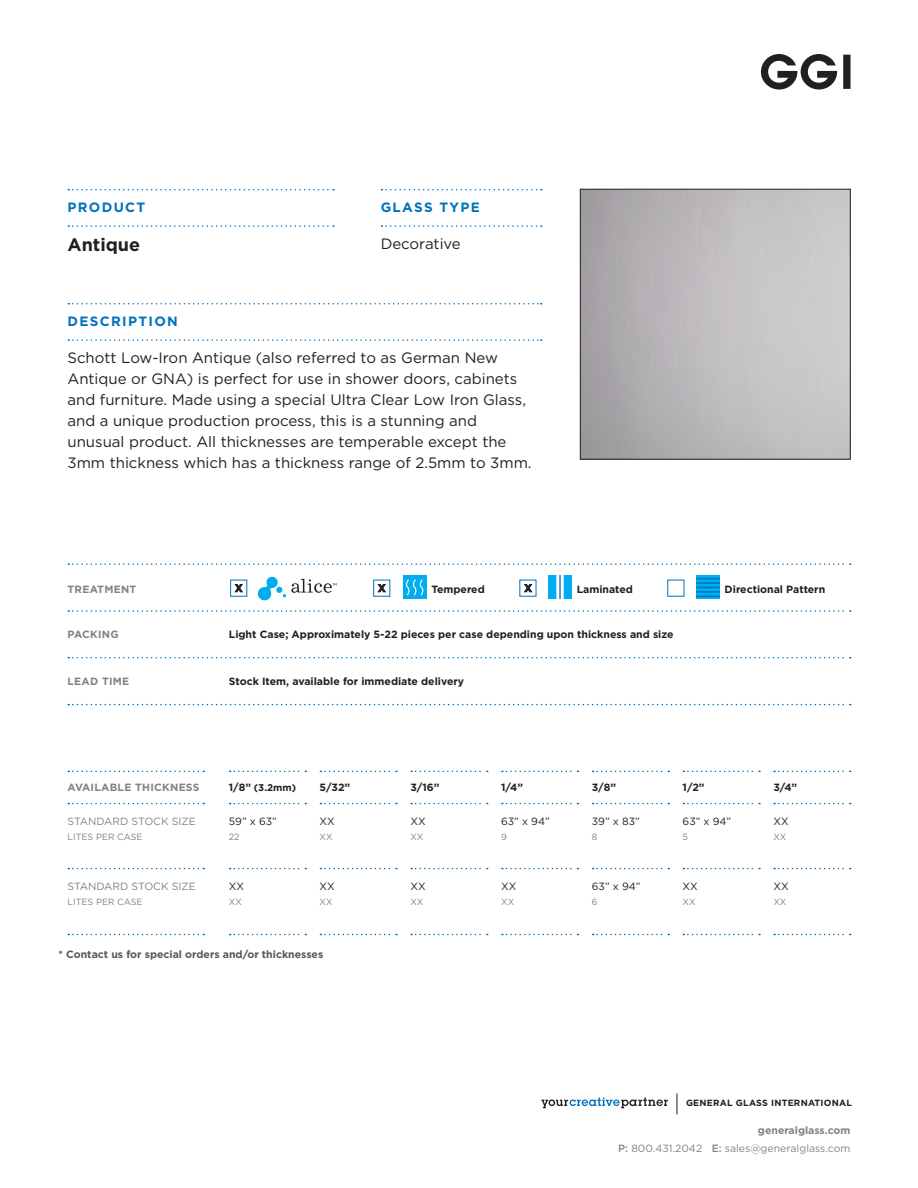
<style>
.page{position:relative;width:918px;height:1188px;background:#fff}
.page>*{position:absolute;margin:0;border:0;box-sizing:border-box;transform-origin:0 0}
.t1{font:700 18px "Gotham";color:#231f20}
.t2{font:15px/21px "Gotham";color:#231f20}
.t3{font:700 13.5px "Gotham";letter-spacing:.1em;color:#0072bc}
.t4{font:700 10.5px "Gotham";color:#231f20}
.t5{font:10.5px "Gotham";color:#808285}
.t6{font:10.5px "Gotham";color:#231f20}
.t7{font:700 10.5px "Gotham";color:#57585a}
.t8{font:700 10.5px "Gotham";letter-spacing:.025em;color:#808285}
.t9{font:700 10.5px "Gotham";color:#808285}
.t10{font:700 9.75px "Gotham";color:#231f20}
.t11{font:9px "Gotham";color:#808285}
.t12{font:700 9px "Gotham";letter-spacing:.025em;color:#231f20}
.s1{font-size:10.5px}
.s2{font-weight:500}
</style>
<div class="page">
<div style="left:696px;top:576px;width:24px;height:23px;background:linear-gradient(to right,#00a9eb,#00a9eb)"></div>
<svg style="left:381px;top:189px;width:161px;height:1px"></svg>
<svg style="left:381px;top:225px;width:161px;height:2px"></svg>
<svg style="left:68px;top:189px;width:266px;height:1px"></svg>
<svg style="left:68px;top:225px;width:266px;height:2px"></svg>
<svg style="left:68px;top:303px;width:474px;height:1px"></svg>
<svg style="left:68px;top:339px;width:474px;height:2px"></svg>
<svg style="left:68px;top:563px;width:783px;height:2px"></svg>
<svg style="left:68px;top:610px;width:783px;height:2px"></svg>
<svg style="left:68px;top:657px;width:783px;height:1px"></svg>
<svg style="left:68px;top:704px;width:783px;height:1px"></svg>
<div style="left:230px;top:580px;width:17px;height:17px;border:1px solid #0072bc"></div>
<div style="left:373px;top:580px;width:17px;height:17px;border:1px solid #0072bc"></div>
<div style="left:403px;top:576px;width:23px;height:23px;background:#00aeef"></div>
<svg style="left:406px;top:579px;width:18px;height:17px"></svg>
<svg style="left:258px;top:577px;width:79px;height:24px"></svg>
<div style="left:548px;top:576px;width:24px;height:23px;background:#00aeef"></div>
<svg style="left:230px;top:771px;width:76px;height:1px"></svg>
<svg style="left:230px;top:803px;width:76px;height:1px"></svg>
<svg style="left:230px;top:868px;width:76px;height:1px"></svg>
<svg style="left:230px;top:934px;width:76px;height:1px"></svg>
<svg style="left:68px;top:868px;width:136px;height:1px"></svg>
<svg style="left:68px;top:934px;width:136px;height:1px"></svg>
<svg style="left:320px;top:868px;width:77px;height:1px"></svg>
<svg style="left:320px;top:934px;width:77px;height:1px"></svg>
<svg style="left:411px;top:868px;width:77px;height:1px"></svg>
<svg style="left:411px;top:934px;width:77px;height:1px"></svg>
<svg style="left:502px;top:868px;width:77px;height:1px"></svg>
<svg style="left:502px;top:934px;width:77px;height:1px"></svg>
<svg style="left:593px;top:868px;width:76px;height:1px"></svg>
<svg style="left:593px;top:934px;width:76px;height:1px"></svg>
<svg style="left:683px;top:868px;width:77px;height:1px"></svg>
<svg style="left:683px;top:934px;width:77px;height:1px"></svg>
<svg style="left:774px;top:868px;width:77px;height:1px"></svg>
<svg style="left:774px;top:934px;width:77px;height:1px"></svg>
<svg style="left:68px;top:771px;width:136px;height:1px"></svg>
<svg style="left:68px;top:803px;width:136px;height:1px"></svg>
<svg style="left:320px;top:771px;width:77px;height:1px"></svg>
<svg style="left:320px;top:803px;width:77px;height:1px"></svg>
<svg style="left:411px;top:771px;width:77px;height:1px"></svg>
<svg style="left:411px;top:803px;width:77px;height:1px"></svg>
<svg style="left:502px;top:771px;width:77px;height:1px"></svg>
<svg style="left:502px;top:803px;width:77px;height:1px"></svg>
<svg style="left:593px;top:771px;width:76px;height:1px"></svg>
<svg style="left:593px;top:803px;width:76px;height:1px"></svg>
<svg style="left:683px;top:771px;width:77px;height:1px"></svg>
<svg style="left:683px;top:803px;width:77px;height:1px"></svg>
<svg style="left:774px;top:771px;width:77px;height:1px"></svg>
<svg style="left:774px;top:803px;width:77px;height:1px"></svg>
<hr style="left:558px;top:576px;width:4px;height:23px;background:#58a2d2">
<hr style="left:561px;top:574px;width:3px;height:28px;background:#fff">
<hr style="left:556px;top:574px;width:3px;height:28px;background:#fff">
<svg style="left:696px;top:578px;width:24px;height:1px"></svg>
<hr style="left:696px;top:582px;width:24px;height:2px;background:#0072bc">
<svg style="left:696px;top:587px;width:24px;height:1px"></svg>
<hr style="left:696px;top:591px;width:24px;height:2px;background:#0072bc">
<svg style="left:696px;top:596px;width:24px;height:1px"></svg>
<svg style="left:843px;top:55px;width:7px;height:34px"></svg>
<svg style="left:761px;top:54px;width:76px;height:36px"></svg>
<svg style="left:677px;top:1093px;width:1px;height:21px"></svg>
<svg style="left:541px;top:1098px;width:127px;height:10px"></svg>
<div style="left:580px;top:189px;width:270px;height:270px;border:1px solid #231f20"></div>
<svg style="left:234px;top:584px;width:9px;height:9px"></svg>
<svg style="left:377px;top:584px;width:9px;height:9px"></svg>
<svg style="left:523px;top:584px;width:10px;height:9px"></svg>
<p class="t3" style="left:68px;top:198px;width:79px">PRODUCT</p>
<p class="t3" style="left:381px;top:198px;width:101px">GLASS TYPE</p>
<p class="t1" style="left:68px;top:233px;width:74px">Antique</p>
<p class="t2" style="left:381px;top:233px;width:82px">Decorative</p>
<p class="t3" style="left:68px;top:312px;width:112px">DESCRIPTION</p>
<p class="t2" style="left:68px;top:347px;width:432px">Schott Low-Iron Antique (also referred to as German New</p>
<p class="t2" style="left:68px;top:368px;width:460px">Antique or GNA) is perfect for use in shower doors, cabinets and furniture. Made using a special Ultra Clear Low Iron Glass, and a unique production process, this is a stunning and</p>
<p class="t2" style="left:68px;top:431px;width:466px">unusual product. All thicknesses are temperable except the<br>3mm thickness which has a thickness range of 2.5mm to 3mm.</p>
<p class="t8" style="left:68px;top:582px;width:70px">TREATMENT</p>
<p class="t4" style="left:431px;top:582px;width:55px">Tempered</p>
<p class="t4" style="left:577px;top:582px;width:58px">Laminated</p>
<p class="t4" style="left:725px;top:582px;width:102px">Directional Pattern</p>
<p class="t8" style="left:68px;top:628px;width:53px">PACKING</p>
<p class="t8" style="left:68px;top:674px;width:63px">LEAD TIME</p>
<p class="t4" style="left:229px;top:628px;width:446px">Light Case; Approximately 5-22 pieces per case depending upon thickness and size</p>
<p class="t4" style="left:229px;top:674px;width:237px">Stock Item, available for immediate delivery</p>
<p class="t8" style="left:68px;top:781px;width:134px">AVAILABLE THICKNESS</p>
<p class="t5" style="left:68px;top:814px;width:130px">STANDARD STOCK SIZE</p>
<p class="t11" style="left:68px;top:831px;width:77px">LITES PER CASE</p>
<p class="t5" style="left:68px;top:880px;width:130px">STANDARD STOCK SIZE</p>
<p class="t11" style="left:68px;top:896px;width:77px">LITES PER CASE</p>
<p class="t10" style="left:229px;top:781px;width:69px"><span class="s1">1/8”</span> (3.2mm)</p>
<p class="t4" style="left:320px;top:781px;width:32px">5/32”</p>
<p class="t4" style="left:410px;top:781px;width:31px">3/16”</p>
<p class="t4" style="left:501px;top:781px;width:23px">1/4”</p>
<p class="t4" style="left:592px;top:781px;width:26px">3/8”</p>
<p class="t4" style="left:683px;top:781px;width:23px">1/2”</p>
<p class="t4" style="left:773px;top:781px;width:25px">3/4”</p>
<p class="t6" style="left:229px;top:814px;width:49px">59” x 63”</p>
<p class="t6" style="left:320px;top:814px;width:17px">XX</p>
<p class="t6" style="left:410px;top:814px;width:17px">XX</p>
<p class="t6" style="left:501px;top:814px;width:50px">63” x 94”</p>
<p class="t6" style="left:592px;top:814px;width:49px">39” x 83”</p>
<p class="t6" style="left:683px;top:814px;width:50px">63” x 94”</p>
<p class="t6" style="left:773px;top:814px;width:17px">XX</p>
<p class="t11" style="left:229px;top:831px;width:12px">22</p>
<p class="t11" style="left:320px;top:831px;width:15px">XX</p>
<p class="t11" style="left:410px;top:831px;width:15px">XX</p>
<p class="t11" style="left:501px;top:831px;width:7px">9</p>
<p class="t11" style="left:592px;top:831px;width:7px">8</p>
<p class="t11" style="left:683px;top:831px;width:7px">5</p>
<p class="t11" style="left:773px;top:831px;width:15px">XX</p>
<p class="t6" style="left:229px;top:880px;width:17px">XX</p>
<p class="t6" style="left:320px;top:880px;width:17px">XX</p>
<p class="t6" style="left:410px;top:880px;width:17px">XX</p>
<p class="t6" style="left:501px;top:880px;width:17px">XX</p>
<p class="t6" style="left:592px;top:880px;width:50px">63” x 94”</p>
<p class="t6" style="left:683px;top:880px;width:17px">XX</p>
<p class="t6" style="left:773px;top:880px;width:17px">XX</p>
<p class="t11" style="left:229px;top:897px;width:15px">XX</p>
<p class="t11" style="left:320px;top:897px;width:15px">XX</p>
<p class="t11" style="left:410px;top:897px;width:15px">XX</p>
<p class="t11" style="left:501px;top:897px;width:15px">XX</p>
<p class="t11" style="left:592px;top:897px;width:7px">6</p>
<p class="t11" style="left:683px;top:897px;width:15px">XX</p>
<p class="t11" style="left:773px;top:897px;width:15px">XX</p>
<p class="t7" style="left:58px;top:947px;width:266px">* Contact us for special orders and/or thicknesses</p>
<p class="t12" style="left:686px;top:1097px;width:167px">GENERAL GLASS INTERNATIONAL</p>
<p class="t9" style="left:758px;top:1123px;width:94px">generalglass.com</p>
<p class="t5" style="left:618px;top:1141px;width:234px"><span class="s2">P:</span> 800.431.2042 <span class="s2">E:</span> sales@generalglass.com</p>
</div>
